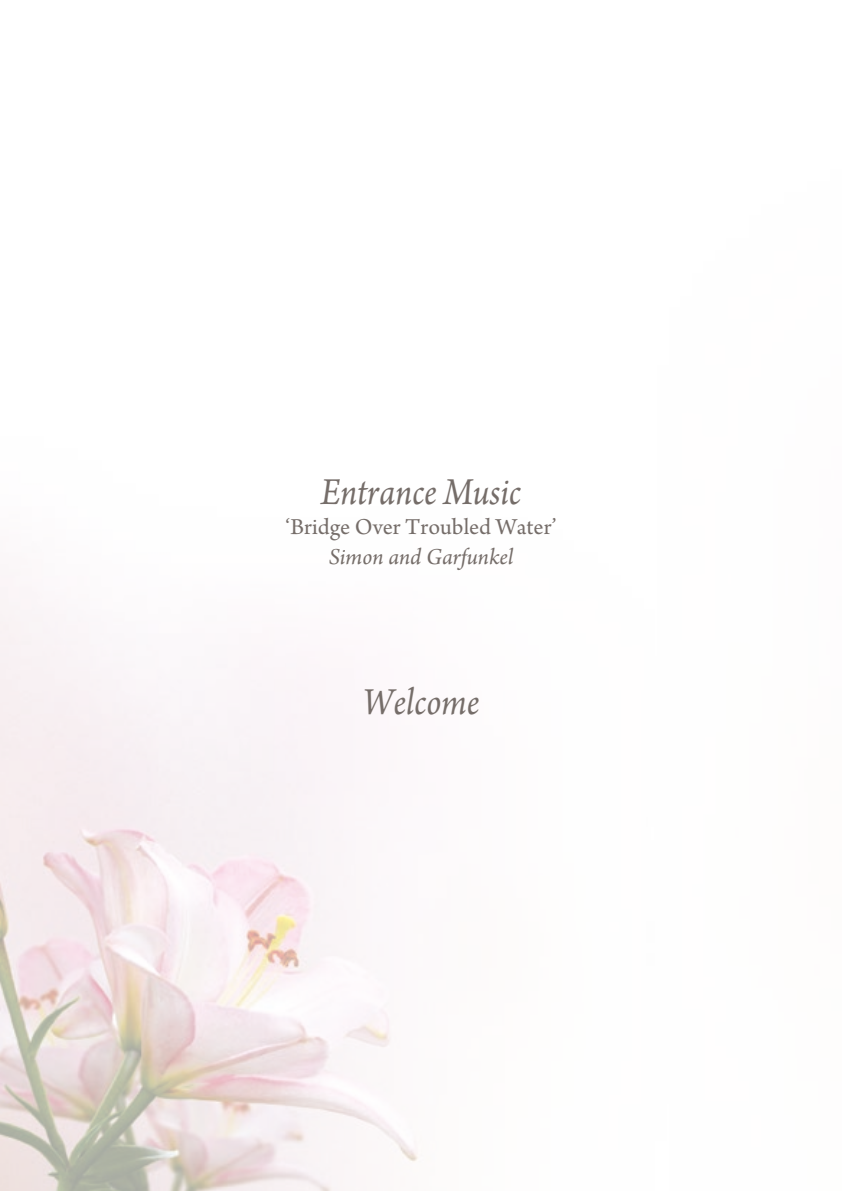
<style>
.page{position:relative;width:842px;height:1191px;background:#fff}
.page>*{position:absolute;margin:0;border:0;box-sizing:border-box;transform-origin:0 0}
.t1{font:italic 40px "Arno Pro";color:#756d69;scale:.9 1}
.t2{font:24px "Arno Pro";color:#756d69}
.t3{font:italic 24px "Arno Pro";color:#756d69}
</style>
<div class="page">
<img style="left:0;top:587px;width:418px;height:604px">
<h1 class="t1" style="left:321px;top:469px;width:224px">Entrance Music</h1>
<p class="t2" style="left:285px;top:513px;width:272px">‘Bridge Over Troubled Water’</p>
<p class="t3" style="left:329px;top:543px;width:186px">Simon and Garfunkel</p>
<h1 class="t1" style="left:363px;top:679px;width:131px">Welcome</h1>
</div>
